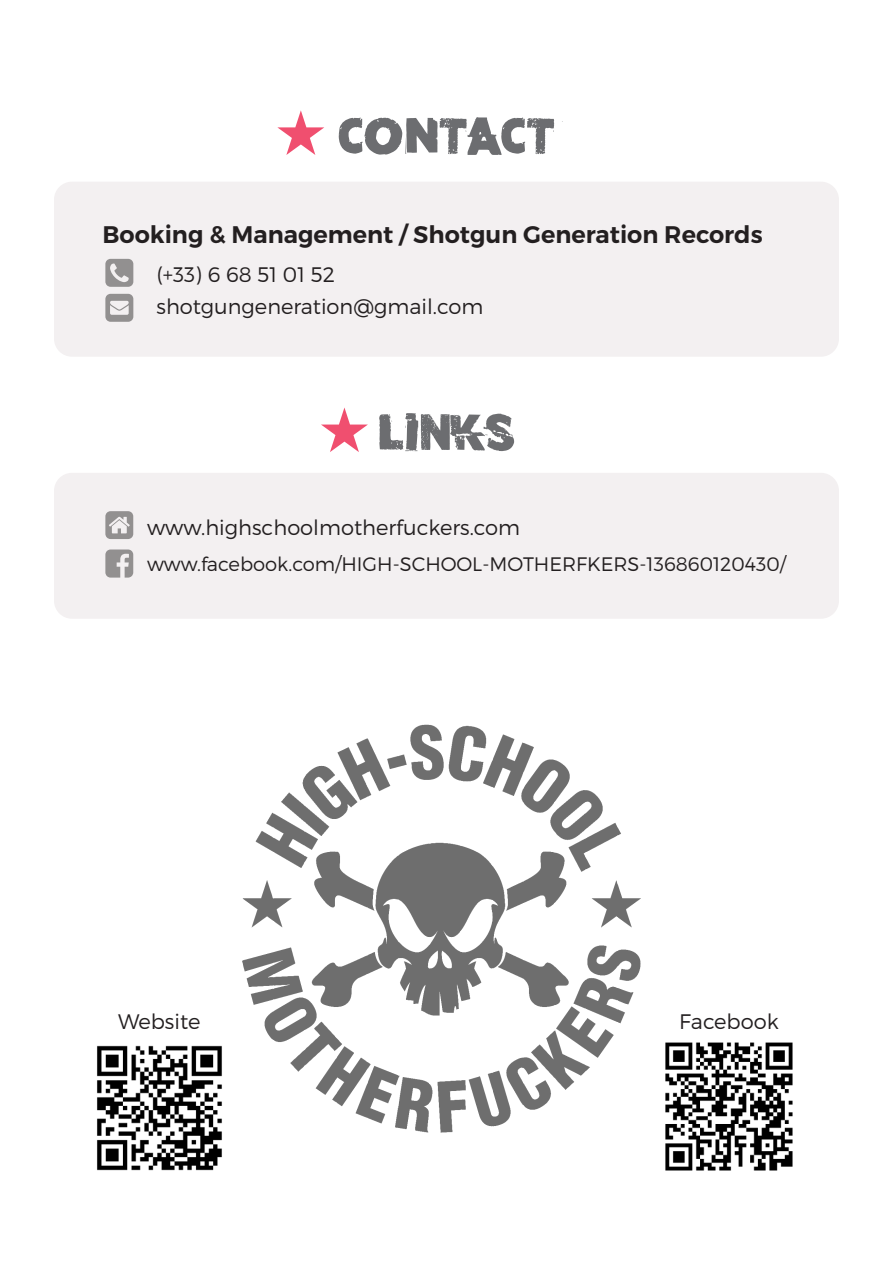
<style>
.page{position:relative;width:893px;height:1263px;background:#fff}
.page>*{position:absolute;margin:0;border:0;box-sizing:border-box;transform-origin:0 0}
.t1{font:52.5px "Cutthecrap";color:#6c6d70}
.t2{font:600 24px "Montserrat";color:#231f20}
.t3{font:300 21px "Montserrat";color:#231f20}
.t4{font:300 19.5px "Montserrat";color:#231f20}
</style>
<div class="page">
<img style="left:665px;top:1042px;width:128px;height:129px">
<img style="left:97px;top:1045px;width:125px;height:126px">
<div style="left:54px;top:182px;width:785px;height:175px;background:#f3f0f1;border-radius:18px"></div>
<div style="left:54px;top:473px;width:785px;height:146px;background:#f3f0f1;border-radius:18px"></div>
<svg style="left:277px;top:110px;width:47px;height:45px"></svg>
<svg style="left:321px;top:407px;width:47px;height:45px"></svg>
<svg style="left:105px;top:259px;width:28px;height:28px"></svg>
<svg style="left:105px;top:294px;width:28px;height:28px"></svg>
<svg style="left:105px;top:511px;width:28px;height:28px"></svg>
<svg style="left:105px;top:549px;width:28px;height:29px"></svg>
<img style="left:242px;top:724px;width:399px;height:409px">
<p class="t1" style="left:338px;top:98px;width:219px">CONTACT</p>
<p class="t2" style="left:102px;top:220px;width:662px">Booking &amp; Management / Shotgun Generation Records</p>
<p class="t3" style="left:156px;top:262px;width:180px">(+33) 6 68 51 01 52</p>
<p class="t3" style="left:156px;top:294px;width:328px">shotgungeneration@gmail.com</p>
<p class="t1" style="left:378px;top:394px;width:138px">Links</p>
<p class="t3" style="left:147px;top:515px;width:375px">www.highschoolmotherfuckers.com</p>
<p class="t4" style="left:147px;top:552px;width:640px">www.facebook.com/HIGH-SCHOOL-MOTHERFKERS-136860120430/</p>
<p class="t3" style="left:118px;top:1009px;width:84px">Website</p>
<p class="t3" style="left:679px;top:1009px;width:101px">Facebook</p>
</div>
